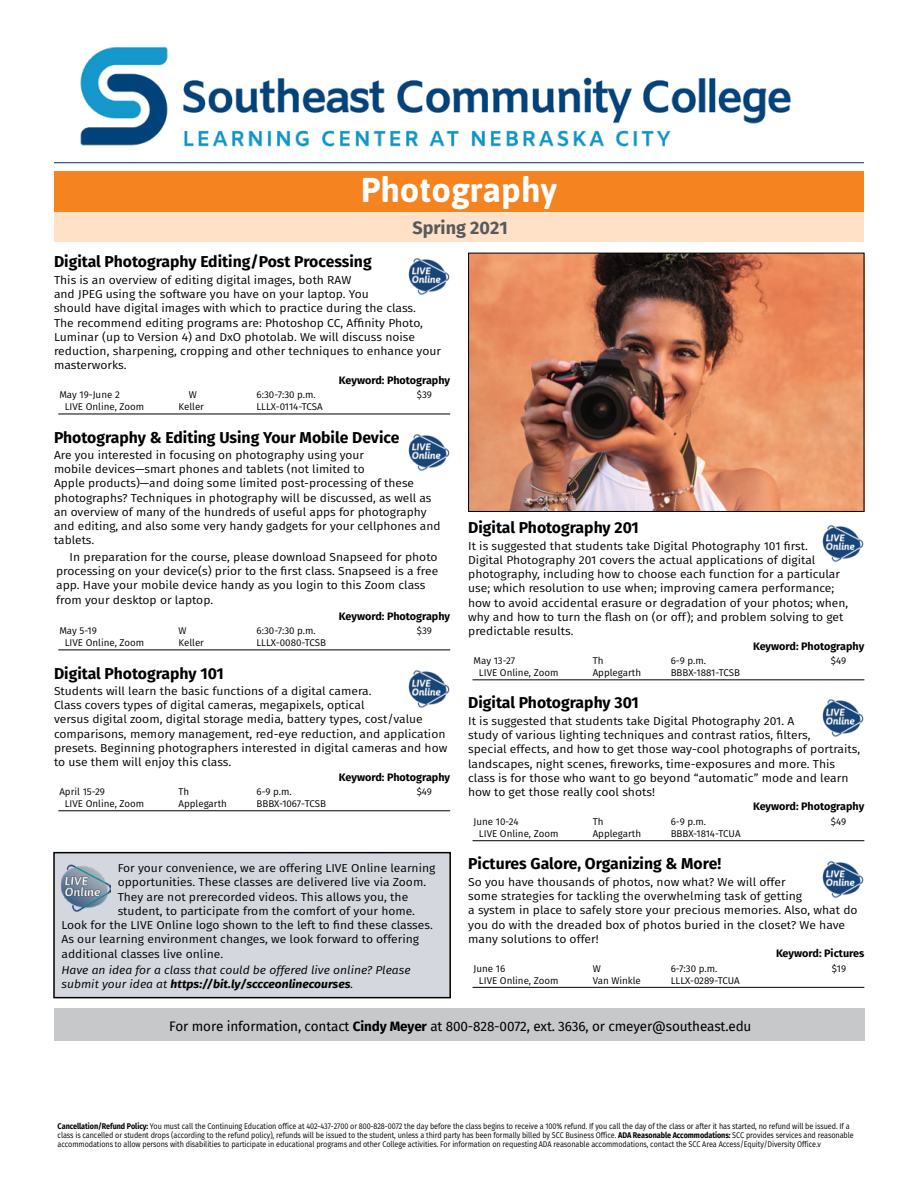
<style>
.page{position:relative;width:918px;height:1188px;background:#fff}
.page>*{position:absolute;margin:0;border:0;box-sizing:border-box;transform-origin:0 0}
.t1{font:700 34.5px "Asap";color:#fff}
.t2{font:700 18px "Fira Sans";color:#565a5f}
.t3{font:700 15.75px "Fira Sans";color:#000}
.t4{font:13.5px "Fira Sans";letter-spacing:-.01em;color:#000}
.class_description{font:11.55px/14.2px "Fira Sans";color:#000;scale:1.06 1}
.class_description-2{font:11.55px/14.2px "Fira Sans";color:#000;scale:1.04 1}
.class_details{font:11.55px/14.2px "Fira Sans";color:#000;scale:1.06 1}
.class_description-3{font:italic 11.55px/14.2px "Fira Sans";color:#000;scale:1.06 1}
.keyword{font:700 10.8px "Fira Sans";color:#000}
.logistics{font:9.75px "Fira Sans";color:#000}
.t5{font:8.25px/9px "Fira Sans";letter-spacing:-.01em;color:#000;scale:.88 1}
.s1{font-weight:700}
</style>
<div class="page">
<hr style="left:54px;top:162px;width:810px;height:1px;background:#002f6e">
<hr style="left:58px;top:414px;width:392px;height:1px;background:#000">
<hr style="left:58px;top:650px;width:392px;height:1px;background:#000">
<hr style="left:58px;top:810px;width:392px;height:1px;background:#000">
<hr style="left:473px;top:680px;width:391px;height:1px;background:#000">
<hr style="left:473px;top:840px;width:391px;height:1px;background:#000">
<hr style="left:473px;top:987px;width:391px;height:1px;background:#000">
<img style="left:408px;top:258px;width:42px;height:37px">
<img style="left:408px;top:434px;width:42px;height:37px">
<img style="left:408px;top:670px;width:42px;height:38px">
<img style="left:822px;top:525px;width:42px;height:37px">
<img style="left:822px;top:699px;width:42px;height:38px">
<img style="left:822px;top:861px;width:42px;height:37px">
<div style="left:54px;top:853px;width:396px;height:145px;background:#d4d7de"></div>
<div style="left:53px;top:852px;width:398px;height:146px;border:2px solid #000"></div>
<img style="left:61px;top:864px;width:50px;height:48px">
<div style="left:54px;top:171px;width:810px;height:41px;background:#f58320"></div>
<div style="left:54px;top:212px;width:810px;height:30px;background:#fee1c6"></div>
<div style="left:54px;top:1008px;width:810px;height:33px;background:#c7c8ca"></div>
<img style="left:80px;top:47px;width:711px;height:100px">
<img style="left:468px;top:252px;width:397px;height:260px">
<p class="t1" style="left:361px;top:167px;width:198px">Photography</p>
<p class="t2" style="left:412px;top:212px;width:97px">Spring 2021</p>
<p class="t3" style="left:54px;top:249px;width:319px">Digital Photography Editing/Post Processing</p>
<p class="class_description" style="left:54px;top:272px;width:367px">This is an overview of editing digital images, both RAW<br>and JPEG using the software you have on your laptop. You<br>should have digital images with which to practice during the class.<br>The recommend editing programs are: Photoshop CC, Affinity Photo, Luminar (up to Version 4) and DxO photolab. We will discuss noise reduction, sharpening, cropping and other techniques to enhance your masterworks.</p>
<p class="keyword" style="left:339px;top:371px;width:113px">Keyword: Photography</p>
<p class="logistics" style="left:59px;top:388px;width:62px">May 19-June 2</p>
<p class="logistics" style="left:189px;top:388px;width:10px">W</p>
<p class="logistics" style="left:257px;top:388px;width:61px">6:30-7:30 p.m.</p>
<p class="logistics" style="left:417px;top:388px;width:17px">$39</p>
<p class="logistics" style="left:65px;top:400px;width:81px">LIVE Online, Zoom</p>
<p class="logistics" style="left:179px;top:400px;width:27px">Keller</p>
<p class="logistics" style="left:256px;top:400px;width:68px">LLLX-0114-TCSA</p>
<p class="t3" style="left:54px;top:424px;width:347px">Photography &amp; Editing Using Your Mobile Device</p>
<p class="class_description-2" style="left:54px;top:448px;width:373px">Are you interested in focusing on photography using your<br>mobile devices—smart phones and tablets (not limited to<br>Apple products)—and doing some limited post-processing of these photographs? Techniques in photography will be discussed, as well as an overview of many of the hundreds of useful apps for photography and editing, and also some very handy gadgets for your cellphones and tablets.</p>
<p class="class_details" style="left:56px;top:549px;width:362px;text-indent:14px">In preparation for the course, please download Snapseed for photo processing on your device(s) prior to the first class. Snapseed is a free app. Have your mobile device handy as you login to this Zoom class from your desktop or laptop.</p>
<p class="keyword" style="left:339px;top:607px;width:113px">Keyword: Photography</p>
<p class="logistics" style="left:59px;top:624px;width:39px">May 5-19</p>
<p class="logistics" style="left:179px;top:624px;width:10px">W</p>
<p class="logistics" style="left:257px;top:624px;width:61px">6:30-7:30 p.m.</p>
<p class="logistics" style="left:417px;top:624px;width:17px">$39</p>
<p class="logistics" style="left:65px;top:636px;width:81px">LIVE Online, Zoom</p>
<p class="logistics" style="left:179px;top:636px;width:27px">Keller</p>
<p class="logistics" style="left:256px;top:636px;width:71px">LLLX-0080-TCSB</p>
<p class="t3" style="left:54px;top:660px;width:171px">Digital Photography 101</p>
<p class="class_description" style="left:54px;top:684px;width:373px">Students will learn the basic functions of a digital camera.<br>Class covers types of digital cameras, megapixels, optical<br>versus digital zoom, digital storage media, battery types, cost/value comparisons, memory management, red-eye reduction, and application presets. Beginning photographers interested in digital cameras and how to use them will enjoy this class.</p>
<p class="keyword" style="left:339px;top:768px;width:113px">Keyword: Photography</p>
<p class="logistics" style="left:59px;top:785px;width:47px">April 15-29</p>
<p class="logistics" style="left:179px;top:785px;width:12px">Th</p>
<p class="logistics" style="left:257px;top:785px;width:37px">6-9 p.m.</p>
<p class="logistics" style="left:417px;top:785px;width:17px">$49</p>
<p class="logistics" style="left:65px;top:797px;width:81px">LIVE Online, Zoom</p>
<p class="logistics" style="left:179px;top:797px;width:50px">Applegarth</p>
<p class="logistics" style="left:256px;top:797px;width:71px">BBBX-1067-TCSB</p>
<p class="class_description" style="left:118px;top:861px;width:301px">For your convenience, we are offering LIVE Online learning</p>
<p class="class_description" style="left:118px;top:875px;width:293px">opportunities. These classes are delivered live via Zoom.</p>
<p class="class_description" style="left:118px;top:889px;width:276px">They are not prerecorded videos. This allows you, the</p>
<p class="class_description" style="left:118px;top:903px;width:282px">student, to participate from the comfort of your home.</p>
<p class="class_description" style="left:62px;top:918px;width:352px">Look for the LIVE Online logo shown to the left to find these classes.</p>
<p class="class_description" style="left:62px;top:932px;width:339px">As our learning environment changes, we look forward to offering</p>
<p class="class_description" style="left:62px;top:946px;width:154px">additional classes live online.</p>
<p class="class_description-3" style="left:62px;top:963px;width:331px">Have an idea for a class that could be offered live online? Please submit your idea at <span class="s1">https://bit.ly/sccceonlinecourses</span>.</p>
<p class="t3" style="left:468px;top:515px;width:172px">Digital Photography 201</p>
<p class="class_description" style="left:468px;top:538px;width:360px">It is suggested that students take Digital Photography 101 first.<br>Digital Photography 201 covers the actual applications of digital photography, including how to choose each function for a particular use; which resolution to use when; improving camera performance; how to avoid accidental erasure or degradation of your photos; when, why and how to turn the flash on (or off); and problem solving to get predictable results.</p>
<p class="keyword" style="left:753px;top:637px;width:113px">Keyword: Photography</p>
<p class="logistics" style="left:474px;top:654px;width:43px">May 13-27</p>
<p class="logistics" style="left:593px;top:654px;width:12px">Th</p>
<p class="logistics" style="left:671px;top:654px;width:37px">6-9 p.m.</p>
<p class="logistics" style="left:831px;top:654px;width:17px">$49</p>
<p class="logistics" style="left:479px;top:666px;width:81px">LIVE Online, Zoom</p>
<p class="logistics" style="left:593px;top:666px;width:50px">Applegarth</p>
<p class="logistics" style="left:671px;top:666px;width:71px">BBBX-1881-TCSB</p>
<p class="t3" style="left:468px;top:690px;width:172px">Digital Photography 301</p>
<p class="class_description" style="left:468px;top:713px;width:371px">It is suggested that students take Digital Photography 201. A<br>study of various lighting techniques and contrast ratios, filters,<br>special effects, and how to get those way-cool photographs of portraits, landscapes, night scenes, fireworks, time-exposures and more. This class is for those who want to go beyond “automatic” mode and learn how to get those really cool shots!</p>
<p class="keyword" style="left:753px;top:798px;width:113px">Keyword: Photography</p>
<p class="logistics" style="left:474px;top:815px;width:46px">June 10-24</p>
<p class="logistics" style="left:593px;top:815px;width:12px">Th</p>
<p class="logistics" style="left:671px;top:815px;width:37px">6-9 p.m.</p>
<p class="logistics" style="left:831px;top:815px;width:17px">$49</p>
<p class="logistics" style="left:479px;top:827px;width:81px">LIVE Online, Zoom</p>
<p class="logistics" style="left:593px;top:827px;width:50px">Applegarth</p>
<p class="logistics" style="left:671px;top:827px;width:71px">BBBX-1814-TCUA</p>
<p class="t3" style="left:468px;top:851px;width:254px">Pictures Galore, Organizing &amp; More!</p>
<p class="class_description" style="left:468px;top:874px;width:369px">So you have thousands of photos, now what? We will offer<br>some strategies for tackling the overwhelming task of getting<br>a system in place to safely store your precious memories. Also, what do you do with the dreaded box of photos buried in the closet? We have many solutions to offer!</p>
<p class="keyword" style="left:776px;top:944px;width:90px">Keyword: Pictures</p>
<p class="logistics" style="left:474px;top:961px;width:33px">June 16</p>
<p class="logistics" style="left:593px;top:961px;width:10px">W</p>
<p class="logistics" style="left:671px;top:961px;width:48px">6-7:30 p.m.</p>
<p class="logistics" style="left:832px;top:961px;width:16px">$19</p>
<p class="logistics" style="left:479px;top:973px;width:81px">LIVE Online, Zoom</p>
<p class="logistics" style="left:593px;top:973px;width:50px">Van Winkle</p>
<p class="logistics" style="left:671px;top:973px;width:71px">LLLX-0289-TCUA</p>
<p class="t4" style="left:169px;top:1016px;width:584px">For more information, contact <span class="s1">Cindy Meyer</span> at 800-828-0072, ext. 3636, or cmeyer@southeast.edu</p>
<p class="t5" style="left:58px;top:1122px;width:906px"><span class="s1">Cancellation/Refund Policy:</span> You must call the Continuing Education office at 402-437-2700 or 800-828-0072 the day before the class begins to receive a 100% refund. If you call the day of the class or after it has started, no refund will be issued. If a class is cancelled or student drops (according to the refund policy), refunds will be issued to the student, unless a third party has been formally billed by SCC Business Office. <span class="s1">ADA Reasonable Accommodations:</span> SCC provides services and reasonable accommodations to allow persons with disabilities to participate in educational programs and other College activities. For information on requesting ADA reasonable accommodations, contact the SCC Area Access/Equity/Diversity Office.v</p>
</div>
